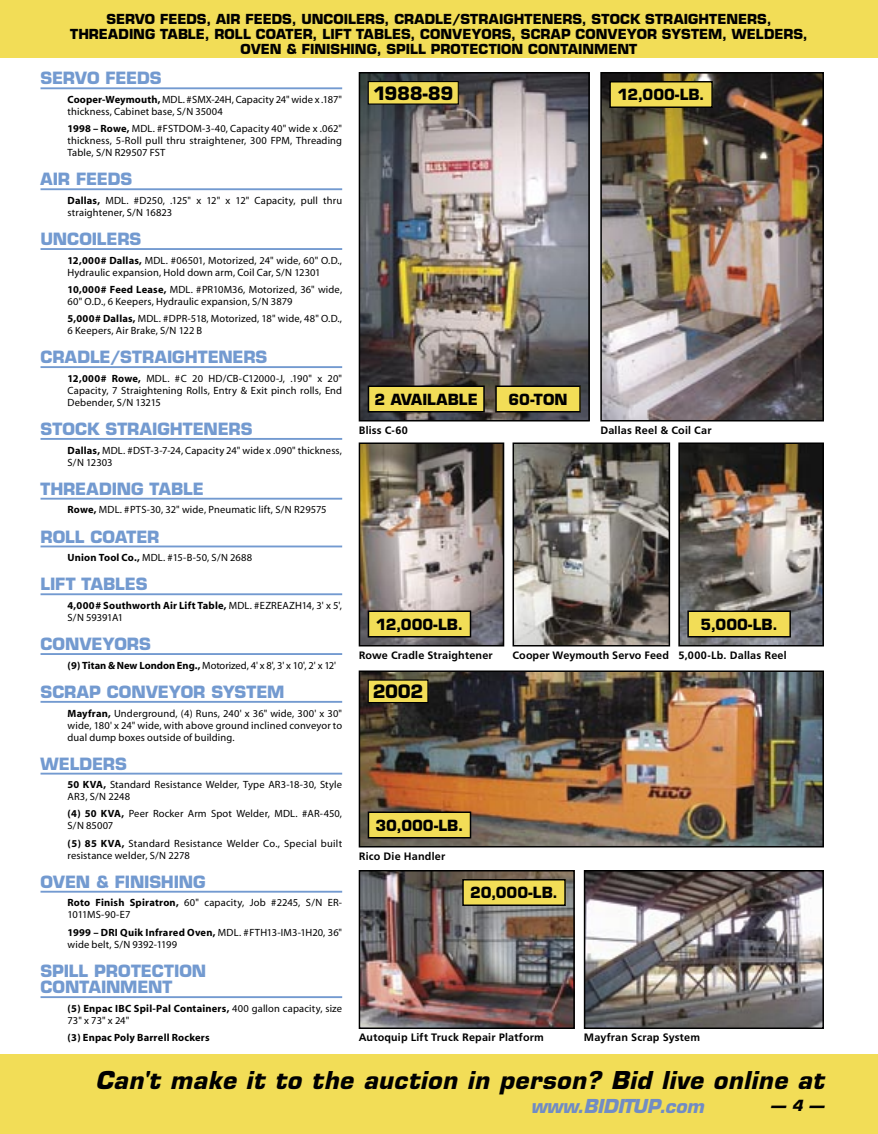
<style>
.page{position:relative;width:878px;height:1134px;background:#fff}
.page>*{position:absolute;margin:0;border:0;box-sizing:border-box;transform-origin:0 0}
.t1{font:italic 700 24px "Eurostile";letter-spacing:.03em;color:#000}
.t2{font:italic 700 18.75px "Eurostile";letter-spacing:-.005em;color:#718cc4}
.t3{font:700 18px "Eurostile";letter-spacing:-.025em;color:#000}
.INV-HEAD{font:700 16.5px/16.5px "Eurostile";letter-spacing:-.005em;color:#739ad0}
.t4{font:700 15px "Eurostile";letter-spacing:-.005em;color:#000}
.t5{font:italic 700 15px "Eurostile";color:#000}
.BANNER_HEADINGS{font:700 13.5px/15px "Eurostile";letter-spacing:.005em;color:#000;text-align:center}
.t6{font:11.25px "Frugal Sans Bold DTC";letter-spacing:.015em;color:#000}
.INV-BODY{font:10.5px/12px "Myriad";letter-spacing:.015em;color:#000}
.INV-BODY-2{font:10.5px/12px "Myriad";letter-spacing:-.02em;color:#000}
.INV-BODY-3{font:10.5px "Myriad";letter-spacing:-.005em;color:#000}
.INV-BODY-4{font:700 10.5px "Myriad";letter-spacing:.02em;color:#000}
.s1{font-weight:700}
</style>
<div class="page">
<div style="left:0;top:0;width:878px;height:58px;background:#f2dd57"></div>
<div style="left:0;top:1054px;width:878px;height:80px;background:#f2dd57"></div>
<img style="left:586px;top:873px;width:234px;height:153px">
<div style="left:583px;top:870px;width:240px;height:159px;border:2px solid #000"></div>
<img style="left:515px;top:446px;width:152px;height:198px">
<div style="left:512px;top:443px;width:158px;height:204px;border:2px solid #000"></div>
<hr style="left:40px;top:87px;width:302px;height:2px;background:#739ad0">
<hr style="left:40px;top:188px;width:302px;height:2px;background:#739ad0">
<hr style="left:40px;top:248px;width:302px;height:2px;background:#739ad0">
<hr style="left:40px;top:366px;width:302px;height:2px;background:#739ad0">
<hr style="left:40px;top:438px;width:302px;height:2px;background:#739ad0">
<hr style="left:40px;top:498px;width:302px;height:2px;background:#739ad0">
<hr style="left:40px;top:546px;width:302px;height:1px;background:#739ad0">
<hr style="left:40px;top:593px;width:302px;height:2px;background:#739ad0">
<hr style="left:40px;top:653px;width:302px;height:2px;background:#739ad0">
<hr style="left:40px;top:701px;width:302px;height:2px;background:#739ad0">
<hr style="left:40px;top:773px;width:302px;height:2px;background:#739ad0">
<hr style="left:40px;top:891px;width:302px;height:2px;background:#739ad0">
<hr style="left:40px;top:996px;width:302px;height:2px;background:#739ad0">
<img style="left:362px;top:445px;width:139px;height:198px">
<div style="left:359px;top:442px;width:145px;height:204px;border:2px solid #000"></div>
<div style="left:368px;top:611px;width:102px;height:26px;background:#f2dd57"></div>
<div style="left:368px;top:610px;width:103px;height:28px;border:2px solid #000"></div>
<img style="left:361px;top:75px;width:225px;height:344px">
<div style="left:358px;top:72px;width:231px;height:350px;border:2px solid #000"></div>
<div style="left:368px;top:386px;width:116px;height:26px;background:#f2dd57"></div>
<div style="left:368px;top:386px;width:116px;height:26px;border:2px solid #000"></div>
<div style="left:496px;top:386px;width:84px;height:26px;background:#f2dd57"></div>
<div style="left:495px;top:386px;width:85px;height:26px;border:2px solid #000"></div>
<div style="left:368px;top:82px;width:90px;height:22px;background:#f2dd57"></div>
<div style="left:368px;top:81px;width:91px;height:24px;border:1px solid #000"></div>
<img style="left:603px;top:75px;width:218px;height:344px">
<div style="left:600px;top:72px;width:224px;height:350px;border:2px solid #000"></div>
<div style="left:610px;top:82px;width:102px;height:25px;background:#f2dd57"></div>
<div style="left:609px;top:81px;width:103px;height:27px;border:2px solid #000"></div>
<img style="left:361px;top:673px;width:459px;height:171px">
<div style="left:358px;top:670px;width:465px;height:177px;border:2px solid #000"></div>
<div style="left:368px;top:680px;width:60px;height:23px;background:#f2dd57"></div>
<div style="left:368px;top:680px;width:60px;height:23px;border:1px solid #000"></div>
<div style="left:368px;top:812px;width:102px;height:26px;background:#f2dd57"></div>
<div style="left:368px;top:812px;width:103px;height:26px;border:2px solid #000"></div>
<img style="left:681px;top:445px;width:139px;height:198px">
<div style="left:678px;top:442px;width:145px;height:204px;border:2px solid #000"></div>
<div style="left:688px;top:611px;width:102px;height:26px;background:#f2dd57"></div>
<div style="left:687px;top:610px;width:103px;height:28px;border:2px solid #000"></div>
<img style="left:361px;top:873px;width:210px;height:153px">
<div style="left:358px;top:870px;width:216px;height:159px;border:2px solid #000"></div>
<div style="left:463px;top:880px;width:102px;height:25px;background:#f2dd57"></div>
<div style="left:462px;top:879px;width:103px;height:27px;border:2px solid #000"></div>
<p class="BANNER_HEADINGS" style="left:70px;top:11px;width:739px">SERVO FEEDS, AIR FEEDS, UNCOILERS, CRADLE/STRAIGHTENERS, STOCK STRAIGHTENERS,<br>THREADING TABLE, ROLL COATER, LIFT TABLES, CONVEYORS, SCRAP CONVEYOR SYSTEM, WELDERS,<br>OVEN &amp; FINISHING, SPILL PROTECTION CONTAINMENT</p>
<p class="INV-HEAD" style="left:40px;top:70px;width:123px">SERVO FEEDS</p>
<p class="INV-BODY" style="left:68px;top:94px;width:276px"><span class="s1">Cooper-Weymouth,</span> MDL. #SMX-24H, Capacity 24" wide x .187" thickness, Cabinet base, S/N 35004</p>
<p class="INV-BODY" style="left:68px;top:123px;width:276px;text-align:justify"><span class="s1">1998 – Rowe,</span> MDL. #FSTDOM-3-40, Capacity 40" wide x .062" thickness, 5-Roll pull thru straightener, 300 FPM, Threading Table, S/N R29507 FST</p>
<p class="INV-HEAD" style="left:40px;top:171px;width:93px">AIR FEEDS</p>
<p class="INV-BODY" style="left:68px;top:195px;width:276px"><span class="s1">Dallas,</span> MDL. #D250, .125" x 12" x 12" Capacity, pull thru straightener, S/N 16823</p>
<p class="INV-HEAD" style="left:40px;top:231px;width:102px">UNCOILERS</p>
<p class="INV-BODY" style="left:68px;top:255px;width:276px"><span class="s1">12,000# Dallas,</span> MDL. #06501, Motorized, 24" wide, 60" O.D.,<br>Hydraulic expansion, Hold down arm, Coil Car, S/N 12301</p>
<p class="INV-BODY" style="left:68px;top:284px;width:276px"><span class="s1">10,000# Feed Lease,</span> MDL. #PR10M36, Motorized, 36" wide,<br>60" O.D., 6 Keepers, Hydraulic expansion, S/N 3879</p>
<p class="INV-BODY" style="left:68px;top:313px;width:276px"><span class="s1">5,000# Dallas,</span> MDL. #DPR-518, Motorized, 18" wide, 48" O.D.,<br>6 Keepers, Air Brake, S/N 122 B</p>
<p class="INV-HEAD" style="left:40px;top:349px;width:228px">CRADLE/STRAIGHTENERS</p>
<p class="INV-BODY" style="left:68px;top:373px;width:276px;text-align:justify"><span class="s1">12,000# Rowe,</span> MDL. #C 20 HD/CB-C12000-J, .190" x 20" Capacity, 7 Straightening Rolls, Entry &amp; Exit pinch rolls, End Debender, S/N 13215</p>
<p class="INV-HEAD" style="left:40px;top:421px;width:213px">STOCK STRAIGHTENERS</p>
<p class="INV-BODY" style="left:68px;top:445px;width:276px"><span class="s1">Dallas,</span> MDL. #DST-3-7-24, Capacity 24" wide x .090" thickness,<br>S/N 12303</p>
<p class="INV-HEAD" style="left:40px;top:480px;width:165px">THREADING TABLE</p>
<p class="INV-BODY" style="left:68px;top:504px;width:260px"><span class="s1">Rowe,</span> MDL. #PTS-30, 32" wide, Pneumatic lift, S/N R29575</p>
<p class="INV-HEAD" style="left:40px;top:528px;width:120px">ROLL COATER</p>
<p class="INV-BODY" style="left:68px;top:552px;width:186px"><span class="s1">Union Tool Co.,</span> MDL. #15-B-50, S/N 2688</p>
<p class="INV-HEAD" style="left:40px;top:576px;width:108px">LIFT TABLES</p>
<p class="INV-BODY-2" style="left:68px;top:600px;width:276px"><span class="s1">4,000# Southworth Air Lift Table,</span> MDL. #EZREAZH14, 3' x 5',<br>S/N 59391A1</p>
<p class="INV-HEAD" style="left:40px;top:636px;width:112px">CONVEYORS</p>
<p class="INV-BODY-3" style="left:68px;top:660px;width:270px"><span class="s1">(9) Titan &amp; New London Eng.,</span> Motorized, 4' x 8', 3' x 10', 2' x 12'</p>
<p class="INV-HEAD" style="left:40px;top:684px;width:245px">SCRAP CONVEYOR SYSTEM</p>
<p class="INV-BODY" style="left:68px;top:708px;width:276px;text-align:justify"><span class="s1">Mayfran,</span> Underground, (4) Runs, 240' x 36" wide, 300' x 30" wide, 180' x 24" wide, with above ground inclined conveyor to dual dump boxes outside of building.</p>
<p class="INV-HEAD" style="left:40px;top:755px;width:88px">WELDERS</p>
<p class="INV-BODY" style="left:68px;top:779px;width:276px"><span class="s1">50 KVA,</span> Standard Resistance Welder, Type AR3-18-30, Style<br>AR3, S/N 2248</p>
<p class="INV-BODY" style="left:68px;top:808px;width:276px"><span class="s1">(4) 50 KVA,</span> Peer Rocker Arm Spot Welder, MDL. #AR-450,<br>S/N 85007</p>
<p class="INV-BODY" style="left:68px;top:838px;width:276px"><span class="s1">(5) 85 KVA,</span> Standard Resistance Welder Co., Special built resistance welder, S/N 2278</p>
<p class="INV-HEAD" style="left:40px;top:873px;width:166px">OVEN &amp; FINISHING</p>
<p class="INV-BODY" style="left:68px;top:897px;width:276px"><span class="s1">Roto Finish Spiratron,</span> 60" capacity, Job #2245, S/N ER-<br>1011MS-90-E7</p>
<p class="INV-BODY" style="left:68px;top:927px;width:276px"><span class="s1">1999 – DRI Quik Infrared Oven,</span> MDL. #FTH13-IM3-1H20, 36" wide belt, S/N 9392-1199</p>
<p class="INV-HEAD" style="left:40px;top:962px;width:167px">SPILL PROTECTION<br>CONTAINMENT</p>
<p class="INV-BODY" style="left:68px;top:1003px;width:276px"><span class="s1">(5) Enpac IBC Spil-Pal Containers,</span> 400 gallon capacity, size<br>73" x 73" x 24"</p>
<p class="INV-BODY-4" style="left:68px;top:1032px;width:144px">(3) Enpac Poly Barrell Rockers</p>
<p class="t3" style="left:373px;top:82px;width:82px">1988-89</p>
<p class="t4" style="left:617px;top:85px;width:89px">12,000-LB.</p>
<p class="t4" style="left:374px;top:390px;width:105px">2 AVAILABLE</p>
<p class="t4" style="left:508px;top:390px;width:60px">60-TON</p>
<p class="t6" style="left:358px;top:423px;width:51px">Bliss C-60</p>
<p class="t6" style="left:600px;top:423px;width:113px">Dallas Reel &amp; Coil Car</p>
<p class="t4" style="left:376px;top:615px;width:89px">12,000-LB.</p>
<p class="t4" style="left:700px;top:615px;width:79px">5,000-LB.</p>
<p class="t6" style="left:358px;top:648px;width:136px">Rowe Cradle Straightener</p>
<p class="t3" style="left:372px;top:680px;width:52px">2002</p>
<p class="t6" style="left:512px;top:648px;width:158px">Cooper Weymouth Servo Feed</p>
<p class="t6" style="left:678px;top:648px;width:110px">5,000-Lb. Dallas Reel</p>
<p class="t4" style="left:375px;top:816px;width:89px">30,000-LB.</p>
<p class="t6" style="left:358px;top:849px;width:88px">Rico Die Handler</p>
<p class="t4" style="left:470px;top:883px;width:89px">20,000-LB.</p>
<p class="t6" style="left:358px;top:1031px;width:187px">Autoquip Lift Truck Repair Platform</p>
<p class="t6" style="left:584px;top:1031px;width:118px">Mayfran Scrap System</p>
<p class="t1" style="left:95px;top:1065px;width:730px">Can't make it to the auction in person? Bid live online at</p>
<p class="t2" style="left:530px;top:1095px;width:175px">www.BIDITUP.com</p>
<p class="t5" style="left:770px;top:1096px;width:55px">— 4 —</p>
</div>
